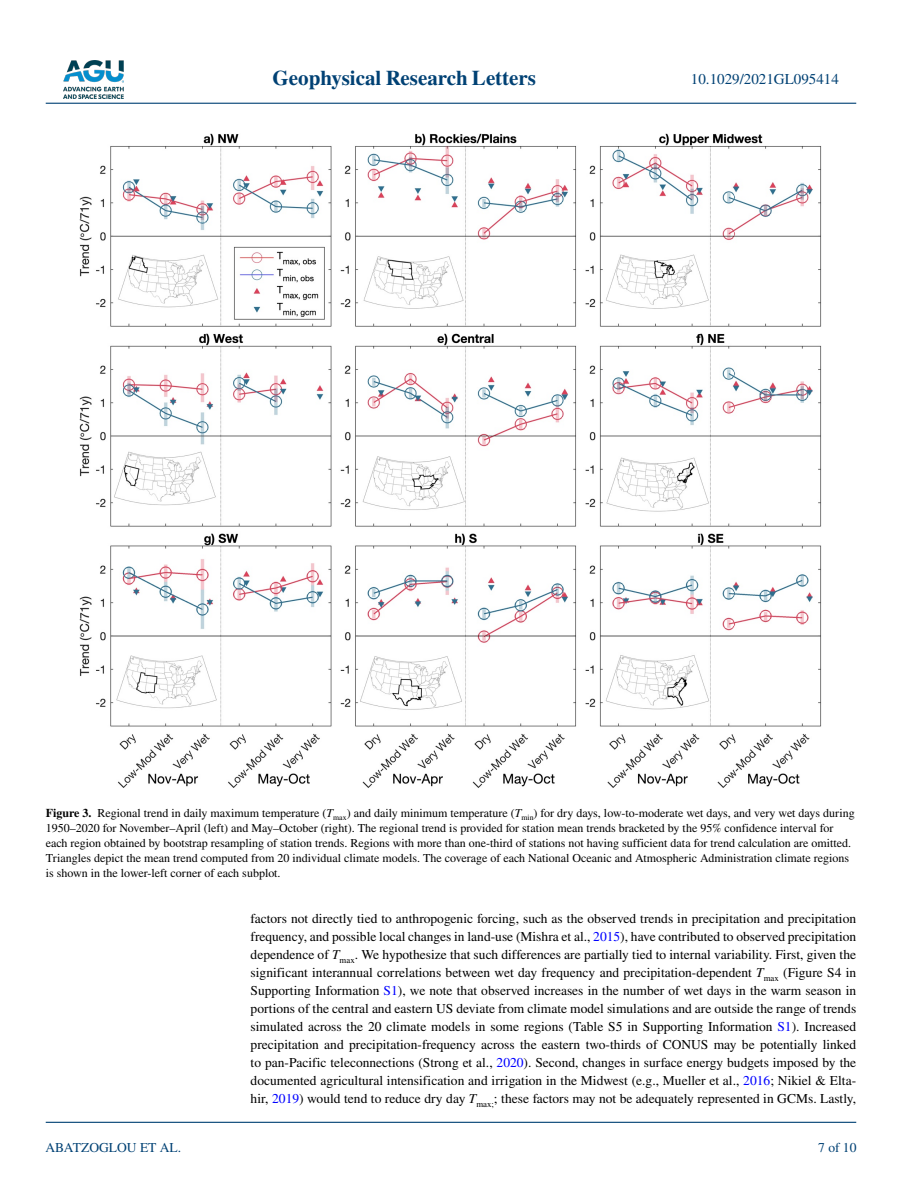
<style>
.page{position:relative;width:902px;height:1183px;background:#fff}
.page>*{position:absolute;margin:0;border:0;box-sizing:border-box;transform-origin:0 0}
.t1{font:700 21px "STIX";color:#004174}
.t2{font:15px "STIX";color:#004174}
.t3{font:13.5px/18px "STIX";color:#000;text-align:justify}
.t4{font:13.5px "STIX";color:#004174}
.t5{font:12px/15px "STIX";color:#000}
.s1{font-weight:700}
.s2{font-style:italic}
.s3{color:#00f}
</style>
<div class="page">
<img style="left:63px;top:60px;width:60px;height:39px">
<hr style="left:46px;top:103px;width:810px;height:1px;background:#004174">
<hr style="left:46px;top:1121px;width:810px;height:1px;background:#004174">
<img style="left:79px;top:134px;width:742px;height:654px">
<h1 class="t1" style="left:272px;top:66px;width:265px">Geophysical Research Letters</h1>
<p class="t2" style="left:691px;top:69px;width:149px">10.1029/2021GL095414</p>
<p class="t5" style="left:46px;top:806px;width:810px"><span class="s1">Figure 3.</span> Regional trend in daily maximum temperature (<span class="s2">T</span><sub>max</sub>) and daily minimum temperature (<span class="s2">T</span><sub>min</sub>) for dry days, low-to-moderate wet days, and very wet days during 1950–2020 for November–April (left) and May–October (right). The regional trend is provided for station mean trends bracketed by the 95% confidence interval for each region obtained by bootstrap resampling of station trends. Regions with more than one-third of stations not having sufficient data for trend calculation are omitted.<br>Triangles depict the mean trend computed from 20 individual climate models. The coverage of each National Oceanic and Atmospheric Administration climate regions is shown in the lower-left corner of each subplot.</p>
<p class="t4" style="left:45px;top:1138px;width:137px">ABATZOGLOU ET AL.</p>
<p class="t3" style="left:250px;top:910px;width:607px">factors not directly tied to anthropogenic forcing, such as the observed trends in precipitation and precipitation frequency, and possible local changes in land-use (Mishra et al., <span class="s3">2015</span>), have contributed to observed precipitation dependence of <span class="s2">T</span><sub>max</sub>. We hypothesize that such differences are partially tied to internal variability. First, given the significant interannual correlations between wet day frequency and precipitation-dependent <span class="s2">T</span><sub>max</sub> (Figure S4 in Supporting Information <span class="s3">S1</span>), we note that observed increases in the number of wet days in the warm season in portions of the central and eastern US deviate from climate model simulations and are outside the range of trends simulated across the 20 climate models in some regions (Table S5 in Supporting Information <span class="s3">S1</span>). Increased precipitation and precipitation-frequency across the eastern two-thirds of CONUS may be potentially linked to pan-Pacific teleconnections (Strong et al., <span class="s3">2020</span>). Second, changes in surface energy budgets imposed by the documented agricultural intensification and irrigation in the Midwest (e.g., Mueller et al., <span class="s3">2016</span>; Nikiel &amp; Elta&shy;hir, <span class="s3">2019</span>) would tend to reduce dry day <span class="s2">T</span><sub>max;</sub>; these factors may not be adequately represented in GCMs. Lastly,</p>
<p class="t4" style="left:818px;top:1138px;width:40px">7 of 10</p>
</div>
